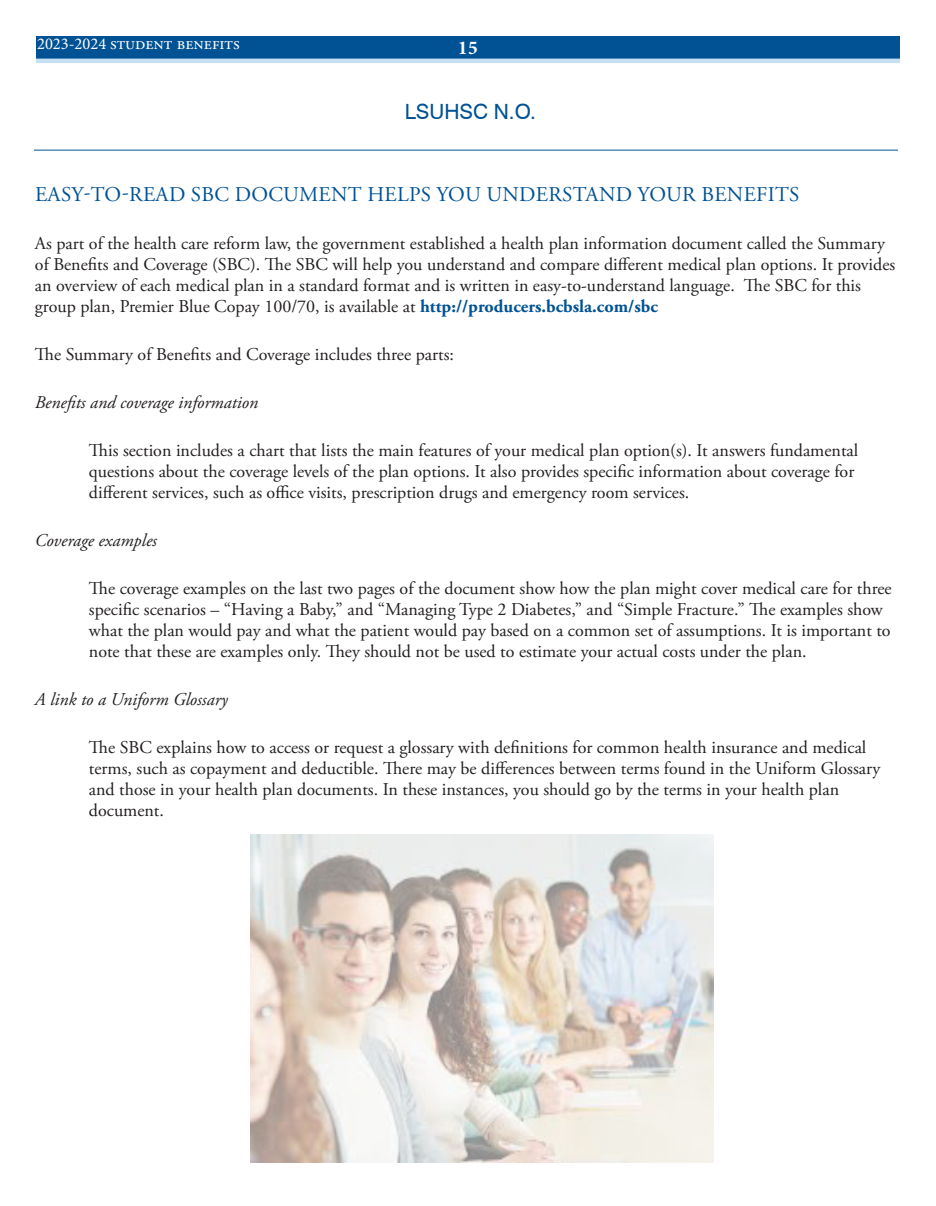
<style>
.page{position:relative;width:936px;height:1206px;background:#fff}
.page>*{position:absolute;margin:0;border:0;box-sizing:border-box;transform-origin:0 0}
.t1{font:21px "Adobe Garamond Pro";letter-spacing:.015em;color:#005294}
.t2{font:21px "Swiss 721 BT";color:#005294}
.t3{font:700 19.5px "Adobe Garamond Pro";color:#fff}
.t4{font:18px/21px "Adobe Garamond Pro";color:#231f20}
.t5{font:italic 18px "Adobe Garamond Pro";color:#231f20}
.t6{font:18px "Adobe Garamond Pro";color:#fff}
.s1{font-family:"Minion Pro";font-size:16.5px}
.s2{font-family:"Minion Pro"}
.s3{font-weight:700;color:#005294}
</style>
<div class="page">
<div style="left:36px;top:36px;width:864px;height:25px;background:#005294"></div>
<hr style="left:36px;top:59px;width:864px;height:4px;background:#c6dff3">
<hr style="left:34px;top:150px;width:864px;height:1px;background:#005294">
<img style="left:250px;top:835px;width:464px;height:328px">
<p class="t6" style="left:37px;top:33px;width:204px"><span class="s1">2023-2024</span> student benefits</p>
<p class="t3" style="left:458px;top:36px;width:21px">1<span class="s2">5</span></p>
<p class="t2" style="left:405px;top:99px;width:133px">LSUHSC N.O.</p>
<p class="t1" style="left:35px;top:182px;width:109px">Easy-to -rea</p>
<p class="t1" style="left:169px;top:182px;width:100px">d SBC documen</p>
<p class="t1" style="left:348px;top:182px;width:33px">t helps</p>
<p class="t1" style="left:436px;top:182px;width:16px">you</p>
<p class="t1" style="left:487px;top:182px;width:167px">understand your</p>
<p class="t1" style="left:701px;top:182px;width:15px">bene</p>
<p class="t1" style="left:756px;top:182px;width:42px">fits</p>
<p class="t4" style="left:35px;top:233px;width:862px">As part of the health care reform law, the government established a health plan information document called the Summary of Benefits and Coverage (SBC). The SBC will help you understand and compare different medical plan options. It provides an overview of each medical plan in a standard format and is written in easy-to-understand language. The SBC for this group plan, Premier Blue Copay 100/70, is available at <span class="s3">http://producers.bcbsla.com/sbc</span></p>
<p class="t4" style="left:35px;top:344px;width:421px">The Summary of Benefits and Coverage includes three parts:</p>
<p class="t5" style="left:35px;top:391px;width:225px">Benefits and coverage information</p>
<p class="t4" style="left:89px;top:440px;width:771px">This section includes a chart that lists the main features of your medical plan option(s). It answers fundamental questions about the coverage levels of the plan options. It also provides specific information about coverage for different services, such as office visits, prescription drugs and emergency room services.</p>
<p class="t5" style="left:35px;top:529px;width:124px">Coverage examples</p>
<p class="t4" style="left:89px;top:578px;width:804px">The coverage examples on the last two pages of the document show how the plan might cover medical care for three specific scenarios – “Having a Baby,” and “Managing Type 2 Diabetes,” and “Simple Fracture.” The examples show what the plan would pay and what the patient would pay based on a common set of assumptions. It is important to note that these are examples only. They should not be used to estimate your actual costs under the plan.</p>
<p class="t5" style="left:35px;top:689px;width:197px">A link to a Uniform Glossary</p>
<p class="t4" style="left:89px;top:737px;width:793px">The SBC explains how to access or request a glossary with definitions for common health insurance and medical terms, such as copayment and deductible. There may be differences between terms found in the Uniform Glossary and those in your health plan documents. In these instances, you should go by the terms in your health plan document.</p>
</div>
